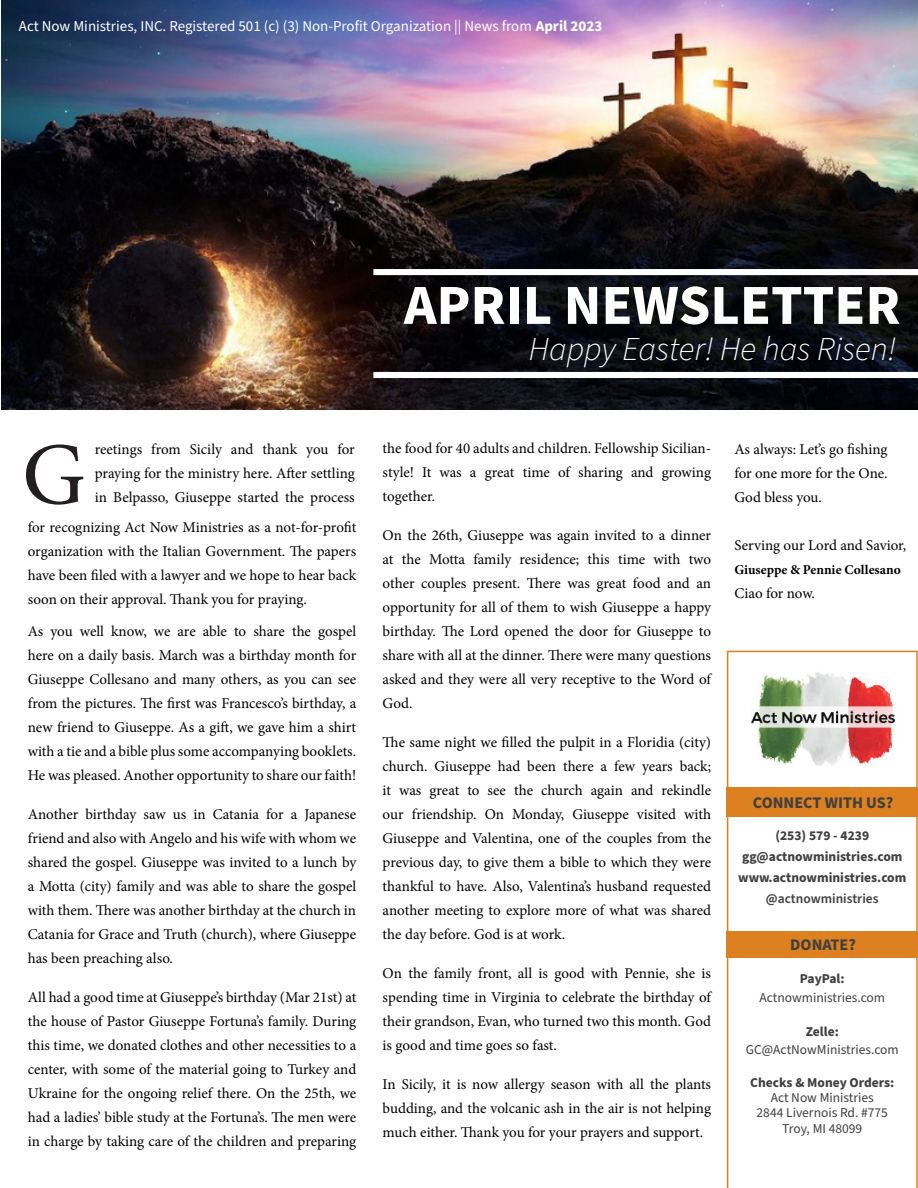
<style>
.page{position:relative;width:918px;height:1188px;background:#fff}
.page>*{position:absolute;margin:0;border:0;box-sizing:border-box;transform-origin:0 0}
.t1{font:88.5px "Minion Pro";color:#231f20}
.t2{font:700 56.55px "Source Sans Pro";color:#fefefe}
.t3{font:italic 300 33.45px "Source Sans Pro";color:#fff}
.t4{font:700 16.2px "Source Sans Pro";color:#404040}
.t5{font:15px/24px "Minion Pro";letter-spacing:-.005em;color:#000;text-align:justify}
.t6{font:15px "Source Sans Pro";color:#fefefe}
.t7{font:700 13.5px/21px "Source Sans Pro";color:#404040;text-align:center}
.t8{font:13.5px/15.5px "Source Sans Pro";color:#404040;text-align:center}
.t9{font:700 13.5px "Minion Pro";color:#000}
.t10{font:600 13.5px "Source Sans Pro";color:#404040}
.s1{font-weight:700}
</style>
<div class="page">
<img style="left:1px;top:0;width:917px;height:409px">
<div style="left:373px;top:372px;width:545px;height:6px;background:#fff"></div>
<div style="left:373px;top:269px;width:545px;height:6px;background:#fff"></div>
<svg style="left:727px;top:651px;width:191px;height:537px"></svg>
<p class="t6" style="left:19px;top:20px;width:585px">Act Now Ministries, INC. Registered 501 (c) (3) Non-Profit Organization || News from <span class="s1">April 2023</span></p>
<h2 class="t2" style="left:404px;top:282px;width:498px">APRIL NEWSLETTER</h2>
<h3 class="t3" style="left:529px;top:336px;width:369px">Happy Easter! He has Risen!</h3>
<p class="t5" style="left:95px;top:439px;width:262px">reetings from Sicily and thank you for praying for the ministry here. After settling in Belpasso, Giuseppe started the process</p>
<h1 class="t1" style="left:22px;top:440px;width:65px">G</h1>
<p class="t5" style="left:28px;top:517px;width:330px">for recognizing Act Now Ministries as a not-for-profit organization with the Italian Government. The papers have been filed with a lawyer and we hope to hear back soon on their approval. Thank you for praying.</p>
<p class="t5" style="left:28px;top:621px;width:330px">As you well know, we are able to share the gospel here on a daily basis. March was a birthday month for Giuseppe Collesano and many others, as you can see from the pictures. The first was Francesco’s birthday, a new friend to Giuseppe. As a gift, we gave him a shirt with a tie and a bible plus some accompanying booklets.<br>He was pleased. Another opportunity to share our faith!</p>
<p class="t5" style="left:28px;top:804px;width:330px">Another birthday saw us in Catania for a Japanese friend and also with Angelo and his wife with whom we shared the gospel. Giuseppe was invited to a lunch by a Motta (city) family and was able to share the gospel with them. There was another birthday at the church in Catania for Grace and Truth (church), where Giuseppe has been preaching also.</p>
<p class="t5" style="left:28px;top:987px;width:330px">All had a good time at Giuseppe’s birthday (Mar 21st) at the house of Pastor Giuseppe Fortuna’s family. During this time, we donated clothes and other necessities to a center, with some of the material going to Turkey and Ukraine for the ongoing relief there. On the 25th, we had a ladies’ bible study at the Fortuna’s. The men were in charge by taking care of the children and preparing</p>
<p class="t5" style="left:383px;top:437px;width:330px">the food for 40 adults and children. Fellowship Sicilian&shy;style! It was a great time of sharing and growing together.</p>
<p class="t5" style="left:383px;top:524px;width:330px">On the 26th, Giuseppe was again invited to a dinner at the Motta family residence; this time with two other couples present. There was great food and an opportunity for all of them to wish Giuseppe a happy birthday. The Lord opened the door for Giuseppe to share with all at the dinner. There were many questions asked and they were all very receptive to the Word of God.</p>
<p class="t5" style="left:383px;top:731px;width:330px">The same night we filled the pulpit in a Floridia (city) church. Giuseppe had been there a few years back; it was great to see the church again and rekindle our friendship. On Monday, Giuseppe visited with Giuseppe and Valentina, one of the couples from the previous day, to give them a bible to which they were thankful to have. Also, Valentina’s husband requested another meeting to explore more of what was shared the day before. God is at work.</p>
<p class="t5" style="left:383px;top:962px;width:330px">On the family front, all is good with Pennie, she is spending time in Virginia to celebrate the birthday of their grandson, Evan, who turned two this month. God is good and time goes so fast.</p>
<p class="t5" style="left:383px;top:1073px;width:330px">In Sicily, it is now allergy season with all the plants budding, and the volcanic ash in the air is not helping much either. Thank you for your prayers and support.</p>
<p class="t5" style="left:734px;top:439px;width:155px">As always: Let’s go fishing for one more for the One.<br>God bless you.</p>
<p class="t5" style="left:734px;top:535px;width:173px">Serving our Lord and Savior,</p>
<p class="t9" style="left:734px;top:565px;width:168px">Giuseppe &amp; Pennie Collesano</p>
<p class="t5" style="left:734px;top:583px;width:82px">Ciao for now.</p>
<p class="t4" style="left:753px;top:796px;width:142px">CONNECT WITH US?</p>
<p class="t7" style="left:738px;top:826px;width:170px">(253) 579 - 4239 gg@actnowministries.com www.actnowministries.com</p>
<p class="t10" style="left:766px;top:893px;width:114px">@actnowministries</p>
<p class="t4" style="left:790px;top:938px;width:67px">DONATE?</p>
<p class="t7" style="left:800px;top:969px;width:46px">PayPal:</p>
<p class="t8" style="left:760px;top:990px;width:127px">Actnowministries.com</p>
<p class="t7" style="left:806px;top:1022px;width:35px">Zelle:</p>
<p class="t8" style="left:746px;top:1043px;width:154px">GC@ActNowMinistries.com</p>
<p class="t7" style="left:750px;top:1072px;width:146px">Checks &amp; Money Orders:</p>
<p class="t8" style="left:757px;top:1091px;width:133px">Act Now Ministries<br>2844 Livernois Rd. #775<br>Troy, MI 48099</p>
</div>
